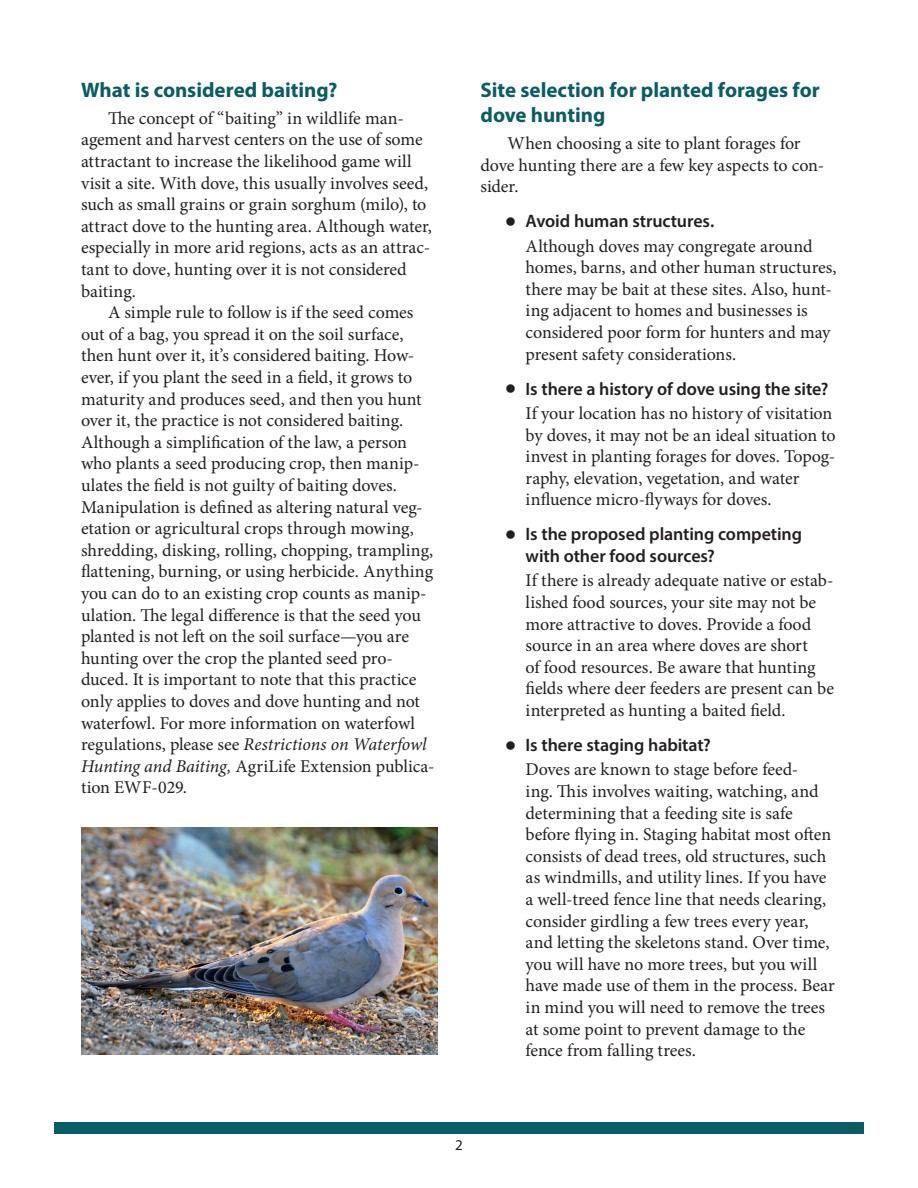
<style>
.page{position:relative;width:918px;height:1188px;background:#fff}
.page>*{position:absolute;margin:0;border:0;box-sizing:border-box;transform-origin:0 0}
.heading1{font:700 21px/25.2px "Myriad Pro";color:#0a5d65}
.body_text{font:18px/21.6px "Minion Pro";letter-spacing:-.005em;color:#231f20}
.indent{font:18px/21.6px "Minion Pro";letter-spacing:-.005em;color:#231f20}
.tab_heading{font:600 18px/21.6px "Myriad Pro";letter-spacing:-.005em;color:#231f20}
.t1{font:15px "Myriad Pro";color:#231f20}
.s1{font-style:italic}
</style>
<div class="page">
<div style="left:54px;top:1122px;width:810px;height:12px;background:#0a5d65"></div>
<img style="left:81px;top:828px;width:356px;height:226px">
<p class="heading1" style="left:81px;top:76px;width:258px">What is considered baiting?</p>
<p class="body_text" style="left:81px;top:107px;width:352px;text-indent:27px">The concept of “baiting” in wildlife man&shy;agement and harvest centers on the use of some attractant to increase the likelihood game will visit a site. With dove, this usually involves seed, such as small grains or grain sorghum (milo), to attract dove to the hunting area. Although water, especially in more arid regions, acts as an attrac&shy;tant to dove, hunting over it is not considered baiting.</p>
<p class="body_text" style="left:81px;top:302px;width:355px;text-indent:27px">A simple rule to follow is if the seed comes out of a bag, you spread it on the soil surface, then hunt over it, it’s considered baiting. How&shy;ever, if you plant the seed in a field, it grows to maturity and produces seed, and then you hunt over it, the practice is not considered baiting.<br>Although a simplification of the law, a person who plants a seed producing crop, then manip&shy;ulates the field is not guilty of baiting doves.<br>Manipulation is defined as altering natural veg&shy;etation or agricultural crops through mowing, shredding, disking, rolling, chopping, trampling, flattening, burning, or using herbicide. Anything you can do to an existing crop counts as manip&shy;ulation. The legal difference is that the seed you planted is not left on the soil surface—you are hunting over the crop the planted seed pro&shy;duced. It is important to note that this practice only applies to doves and dove hunting and not waterfowl. For more information on waterfowl regulations, please see <span class="s1">Restrictions on Waterfowl Hunting and Baiting,</span> AgriLife Extension publica&shy;tion EWF-029.</p>
<p class="heading1" style="left:481px;top:76px;width:341px">Site selection for planted forages for dove hunting</p>
<p class="body_text" style="left:481px;top:132px;width:345px;text-indent:27px">When choosing a site to plant forages for dove hunting there are a few key aspects to con&shy;sider.</p>
<p class="tab_heading" style="left:526px;top:210px;width:190px">Avoid human structures.</p>
<p class="indent" style="left:526px;top:235px;width:313px">Although doves may congregate around homes, barns, and other human structures, there may be bait at these sites. Also, hunt&shy;ing adjacent to homes and businesses is considered poor form for hunters and may present safety considerations.</p>
<p class="tab_heading" style="left:526px;top:377px;width:304px">Is there a history of dove using the site?</p>
<p class="indent" style="left:526px;top:402px;width:312px">If your location has no history of visitation by doves, it may not be an ideal situation to invest in planting forages for doves. Topog&shy;raphy, elevation, vegetation, and water influence micro-flyways for doves.</p>
<p class="tab_heading" style="left:526px;top:523px;width:278px">Is the proposed planting competing with other food sources?</p>
<p class="indent" style="left:526px;top:570px;width:310px">If there is already adequate native or estab&shy;lished food sources, your site may not be more attractive to doves. Provide a food source in an area where doves are short<br>of food resources. Be aware that hunting fields where deer feeders are present can be interpreted as hunting a baited field.</p>
<p class="tab_heading" style="left:526px;top:734px;width:187px">Is there staging habitat?</p>
<p class="indent" style="left:526px;top:759px;width:311px">Doves are known to stage before feed-<br>ing. This involves waiting, watching, and determining that a feeding site is safe before flying in. Staging habitat most often consists of dead trees, old structures, such as windmills, and utility lines. If you have a well-treed fence line that needs clearing, consider girdling a few trees every year, and letting the skeletons stand. Over time, you will have no more trees, but you will have made use of them in the process. Bear in mind you will need to remove the trees at some point to prevent damage to the fence from falling trees.</p>
<p class="t1" style="left:455px;top:1136px;width:9px">2</p>
</div>
